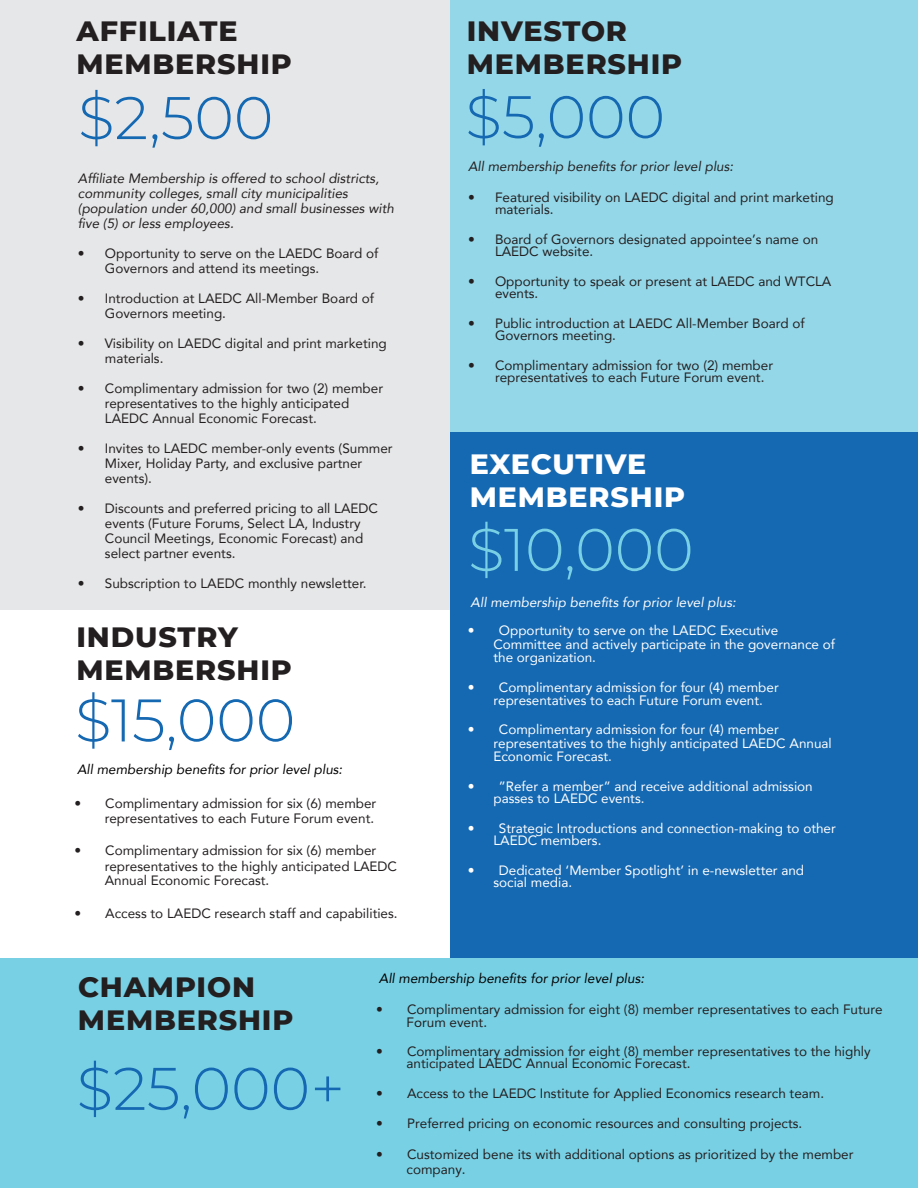
<style>
.page{position:relative;width:918px;height:1188px;background:#fff}
.page>*{position:absolute;margin:0;border:0;box-sizing:border-box;transform-origin:0 0}
.t1{font:300 60px "Montserrat";color:#1568b2}
.t2{font:300 60px "Montserrat";color:#78d0e4}
.t3{font:800 28.5px/33px "Montserrat";letter-spacing:.03em;color:#231f20}
.t4{font:800 28.5px/33px "Montserrat";letter-spacing:.03em;color:#fff}
.t5{font:13.5px/15px "Avenir";color:#231f20}
.t6{font:13.5px/13.5px "Avenir";color:#fff}
.t7{font:italic 13.5px/15px "Avenir";color:#231f20}
.t8{font:italic 13.5px "Avenir";color:#000}
.t9{font:italic 13.5px "Avenir";color:#fff}
.s1{font-style:inherit}
</style>
<div class="page">
<div style="left:0;top:958px;width:918px;height:230px;background:#78d0e4"></div>
<div style="left:450px;top:432px;width:468px;height:526px;background:#1568b2"></div>
<div style="left:450px;top:0;width:468px;height:432px;background:#94d7e8"></div>
<div style="left:0;top:0;width:450px;height:610px;background:#e6e7e8"></div>
<p class="t3" style="left:76px;top:13px;width:217px">AFFILIATE<br>MEMBERSHIP</p>
<p class="t1" style="left:78px;top:77px;width:197px">$2,500</p>
<p class="t7" style="left:78px;top:170px;width:317px">Affiliate Membership is offered to school districts, community colleges, small city municipalities (population under 60,000) and small businesses with five (5) or less employees.</p>
<p class="t5" style="left:105px;top:245px;width:275px;text-indent:-27px">• Opportunity to serve on the LAEDC Board of<br>Governors and attend its meetings.</p>
<p class="t5" style="left:105px;top:290px;width:271px;text-indent:-27px">• Introduction at LAEDC All-Member Board of<br>Governors meeting.</p>
<p class="t5" style="left:105px;top:335px;width:283px;text-indent:-27px">• Visibility on LAEDC digital and print marketing materials.</p>
<p class="t5" style="left:105px;top:380px;width:280px;text-indent:-27px">• Complimentary admission for two (2) member representatives to the highly anticipated<br>LAEDC Annual Economic Forecast.</p>
<p class="t5" style="left:105px;top:440px;width:289px;text-indent:-27px">• Invites to LAEDC member-only events (Summer<br>Mixer, Holiday Party, and exclusive partner events).</p>
<p class="t5" style="left:105px;top:500px;width:275px;text-indent:-27px">• Discounts and preferred pricing to all LAEDC events (Future Forums, Select LA, Industry Council Meetings, Economic Forecast) and select partner events.</p>
<p class="t5" style="left:78px;top:575px;width:290px">• Subscription to LAEDC monthly newsletter.</p>
<p class="t3" style="left:76px;top:619px;width:217px">INDUSTRY<br>MEMBERSHIP</p>
<p class="t1" style="left:75px;top:679px;width:222px">$15,000</p>
<p class="t8" style="left:77px;top:761px;width:267px">All membership benefits for prior level plus:</p>
<p class="t5" style="left:74px;top:796px;width:304px;text-align:right">• Complimentary admission for six (6) member representatives to each <span class="s1">F</span>uture <span class="s1">F</span>orum event.</p>
<p class="t5" style="left:105px;top:842px;width:294px;text-indent:-30px">• Complimentary admission for six (6) member representatives to the highly anticipated LAEDC<br>Annual Economic Forecast.</p>
<p class="t5" style="left:74px;top:905px;width:325px">• Access to LAEDC research staff and capabilities.</p>
<p class="t3" style="left:467px;top:13px;width:217px">INVESTOR<br>MEMBERSHIP</p>
<p class="t1" style="left:465px;top:76px;width:201px">$5,000</p>
<p class="t7" style="left:468px;top:159px;width:267px">All membership benefits for prior level plus:</p>
<p class="t5" style="left:495px;top:191px;width:340px;line-height:12px;text-indent:-27px">• Featured <span class="s1">vi</span>sibility on LAEDC digital and print marketing materials.</p>
<p class="t5" style="left:495px;top:233px;width:325px;line-height:12px;text-indent:-27px">• Board of Governors designated appointee’s name on<br>LAEDC website.</p>
<p class="t5" style="left:495px;top:275px;width:338px;line-height:12px;text-indent:-27px">• Opportunity to speak or present at LAEDC and WTCLA events.</p>
<p class="t5" style="left:495px;top:317px;width:311px;line-height:12px;text-indent:-27px">• Public introduction at LAEDC All-Member Board of<br>Governors meeting.</p>
<p class="t5" style="left:495px;top:359px;width:280px;line-height:12px;text-indent:-27px">• Complimentary admission for two (2) member representatives to each Future Forum event.</p>
<p class="t4" style="left:470px;top:446px;width:217px">EXECUTIVE<br>MEMBERSHIP</p>
<p class="t2" style="left:468px;top:509px;width:227px">$10,000</p>
<p class="t9" style="left:471px;top:594px;width:267px">All membership benefits for prior level plus:</p>
<p class="t6" style="left:493px;top:623px;width:343px;text-indent:-26px">• Opportunity to serve on the LAEDC Executive<br>Committee and actively participate in the governance of the organization.</p>
<p class="t6" style="left:493px;top:680px;width:287px;text-indent:-26px">• Complimentary admission for four (4) member representatives to each <span class="s1">F</span>uture <span class="s1">F</span>orum event.</p>
<p class="t6" style="left:493px;top:722px;width:340px;text-indent:-26px">• Complimentary admission for four (4) member representatives to the highly anticipated LAEDC Annual<br>Economic Forecast.</p>
<p class="t6" style="left:493px;top:780px;width:321px;line-height:12px;text-indent:-26px">• ”Refer a member” and receive additional admission passes to LAEDC events.</p>
<p class="t6" style="left:493px;top:822px;width:344px;line-height:12px;text-indent:-26px">• Strategic Introductions and connection-making to other<br>LAEDC members.</p>
<p class="t6" style="left:493px;top:864px;width:312px;line-height:12px;text-indent:-26px">• Dedicated ‘Member Spotlight’ in e-newsletter and social media.</p>
<p class="t3" style="left:78px;top:968px;width:217px">CHAMPION<br>MEMBERSHIP</p>
<p class="t1" style="left:76px;top:1048px;width:270px">$25,000+</p>
<p class="t8" style="left:379px;top:970px;width:267px">All membership benefits for prior level plus:</p>
<p class="t5" style="left:407px;top:1002px;width:478px;line-height:13.2px;text-indent:-30px">• Complimentary admission for eight (8) member representatives to each <span class="s1">F</span>uture<br><span class="s1">For</span>um event.</p>
<p class="t5" style="left:407px;top:1045px;width:466px;line-height:12px;text-indent:-30px">• Complimentary admission for eight (8) member representatives to the highly anticipated LAEDC Annual Economic Forecast.</p>
<p class="t5" style="left:376px;top:1085px;width:449px">• Access to the LAEDC Institute for Applied Economics research team.</p>
<p class="t5" style="left:376px;top:1115px;width:428px">• Preferred pricing on economic resources and consulting projects.</p>
<p class="t5" style="left:407px;top:1146px;width:448px;text-indent:-30px">• Customized bene its with additional options as prioritized by the member company.</p>
</div>
